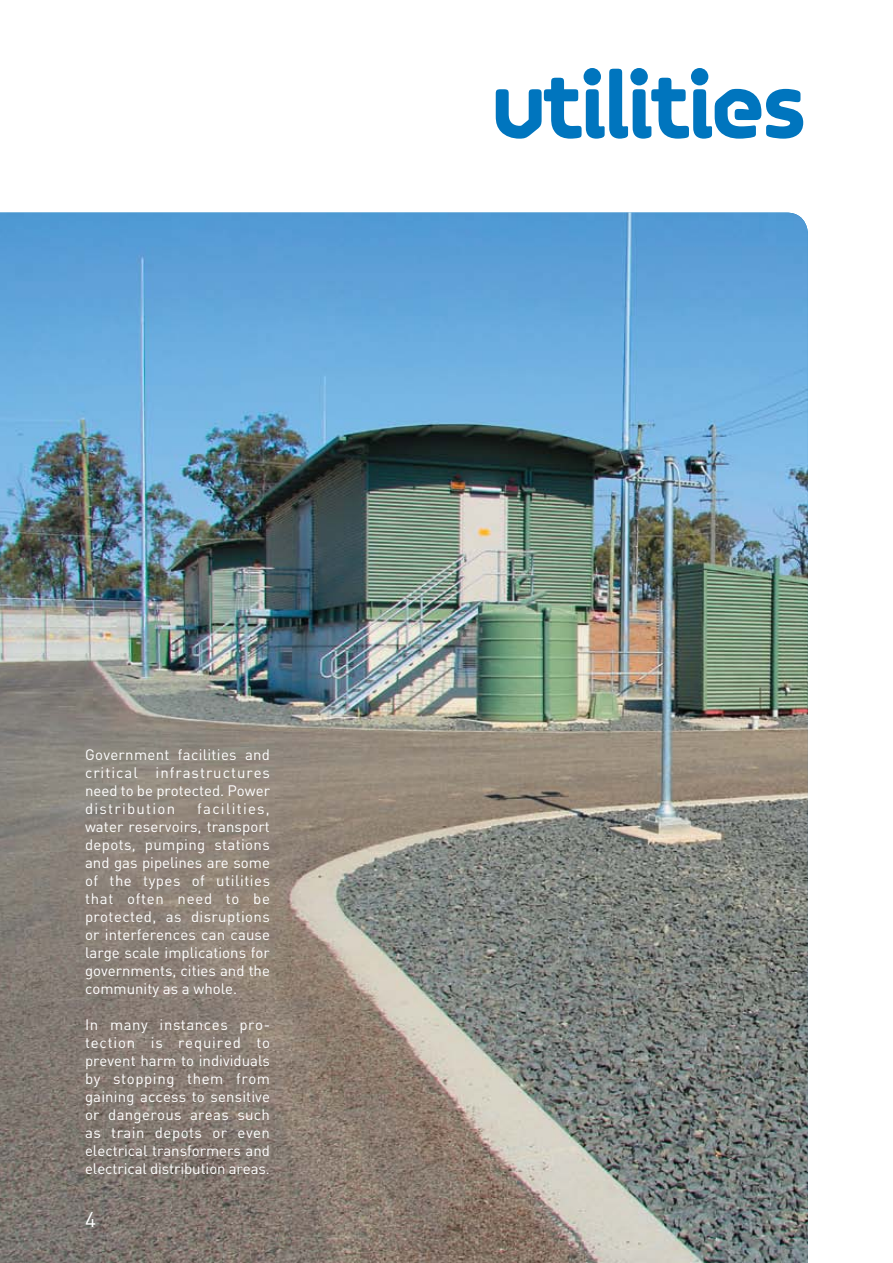
<style>
.page{position:relative;width:893px;height:1263px;background:#fff}
.page>*{position:absolute;margin:0;border:0;box-sizing:border-box;transform-origin:0 0}
.t1{font:700 97.95px "FS Alvar";letter-spacing:-.05em;color:#0075be}
.t2{font:21px "DIN Pro";color:#fff}
.t3{font:15px/18px "DIN Pro";color:#fff;text-align:justify}
</style>
<div class="page">
<img style="left:0;top:213px;width:808px;height:1050px">
<h1 class="t1" style="left:490px;top:18px;width:319px">utilities</h1>
<p class="t3" style="left:85px;top:745px;width:187px">Government facilities and critical infrastructures need to be protected. Power distribution</p>
<p class="t3" style="left:85px;top:799px;width:187px;text-indent:112px">facilities, water reservoirs, transport depots, pumping stations and gas pipelines are some of the types of utilities that often need to be protected, as disruptions or interferences can cause large scale implications for governments, cities and the community as a whole.</p>
<p class="t3" style="left:85px;top:1015px;width:187px">In many instances pro&shy;tection is required to prevent harm to individuals by stopping them from gaining access to sensitive or dangerous areas such as train depots or even electrical transformers and electrical distribution areas.</p>
<h2 class="t2" style="left:85px;top:1205px;width:12px">4</h2>
</div>
